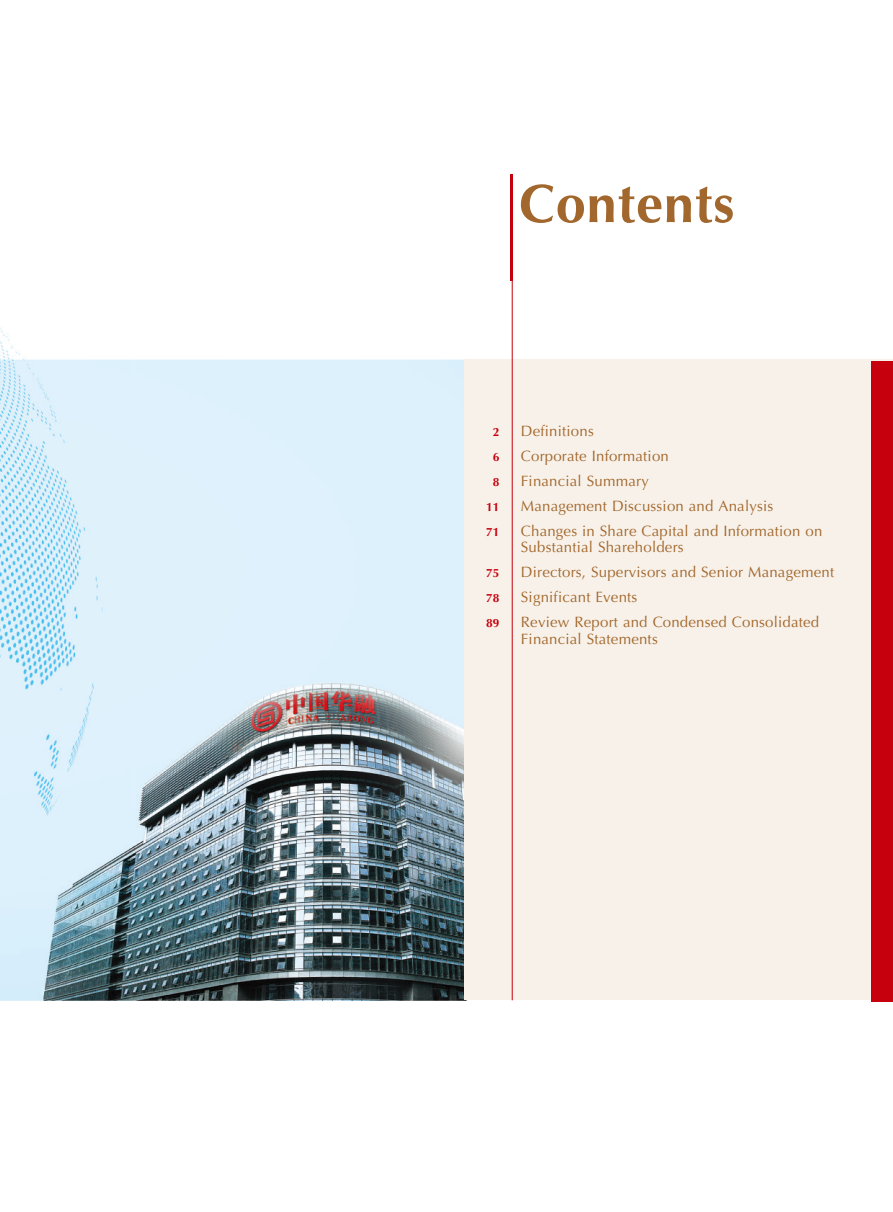
<style>
.page{position:relative;width:893px;height:1212px;background:#fff}
.page>*{position:absolute;margin:0;border:0;box-sizing:border-box;transform-origin:0 0}
.t1{font:700 54px "Optima";letter-spacing:.015em;color:#a2672c}
.t2{font:15px/25px "Optima";letter-spacing:.015em;color:#a2672c}
.t3{font:700 12px/25px "Optima";letter-spacing:.015em;color:#c7000d;text-align:center}
</style>
<div class="page">
<img style="left:0;top:281px;width:872px;height:721px">
<div style="left:465px;top:359px;width:428px;height:641px;background:#f7f1e9"></div>
<div style="left:872px;top:361px;width:21px;height:641px;background:#c7000d"></div>
<hr style="left:510px;top:174px;width:2px;height:107px;background:#c7000d">
<hr style="left:512px;top:174px;width:1px;height:826px;background:#c7000d">
<h1 class="t1" style="left:519px;top:172px;width:217px">Contents</h1>
<p class="t3" style="left:486px;top:419px;width:15px">2<br>6<br>8<br>11<br>71</p>
<p class="t3" style="left:486px;top:561px;width:15px;text-align:justify">75<br>78<br>89</p>
<p class="t2" style="left:521px;top:418px;width:303px">Definitions<br>Corporate Information<br>Financial Summary<br>Management Discussion and Analysis<br>Changes in Share Capital and Information on</p>
<p class="t2" style="left:521px;top:535px;width:315px">Substantial Shareholders<br>Directors, Supervisors and Senior Management Significant Events<br>Review Report and Condensed Consolidated</p>
<p class="t2" style="left:521px;top:626px;width:138px">Financial Statements</p>
</div>
